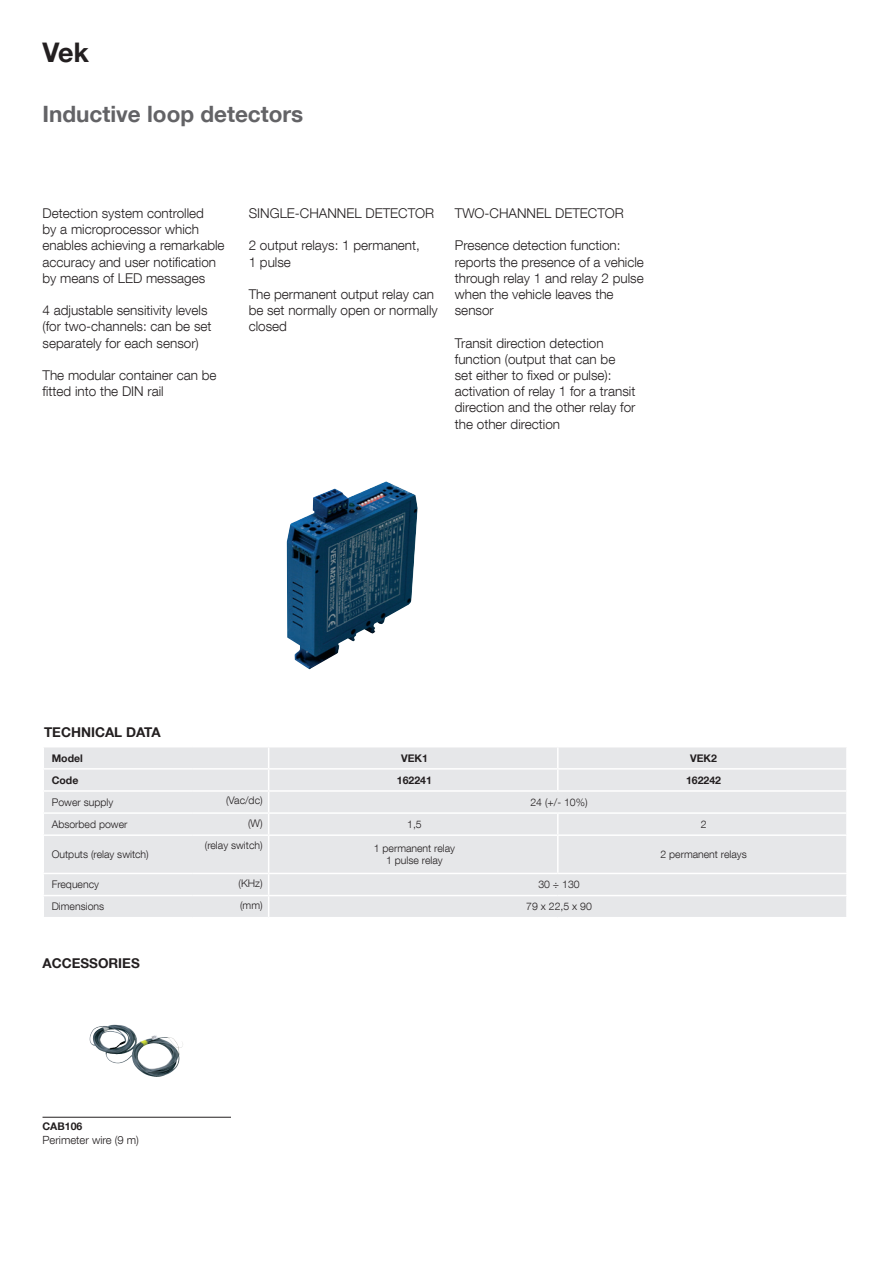
<style>
.page{position:relative;width:893px;height:1263px;background:#fff}
.page>*{position:absolute;margin:0;border:0;box-sizing:border-box;transform-origin:0 0}
.t1{font:700 27px "Helvetica Neue LT Com";color:#231f20}
.t2{font:700 22.5px "Helvetica Neue LT Com";color:#636366}
.t3{font:300 13.5px/16.2px "Helvetica Neue LT Com";color:#231f20}
.t4{font:700 13.5px "Helvetica Neue LT Com";color:#231f20}
.t5{font:300 11.25px "Helvetica Neue LT Com";color:#231f20}
.t6{font:300 10.5px "Helvetica Neue LT Com";color:#231f20}
.t7{font:700 10.5px "Helvetica Neue LT Com";color:#231f20}
</style>
<div class="page">
<img style="left:287px;top:481px;width:131px;height:188px">
<img style="left:90px;top:1025px;width:24px;height:31px">
<hr style="left:43px;top:1117px;width:188px;height:1px;background:#231f20">
<div style="left:44px;top:747px;width:802px;height:170px;background:#e6e7e9"></div>
<hr style="left:557px;top:747px;width:2px;height:21px;background:#fff">
<hr style="left:43px;top:768px;width:149px;height:2px;background:#fff">
<hr style="left:192px;top:768px;width:77px;height:2px;background:#fff">
<hr style="left:269px;top:768px;width:289px;height:2px;background:#fff">
<hr style="left:558px;top:768px;width:290px;height:2px;background:#fff">
<hr style="left:557px;top:770px;width:2px;height:20px;background:#fff">
<hr style="left:43px;top:790px;width:149px;height:2px;background:#fff">
<hr style="left:192px;top:790px;width:77px;height:2px;background:#fff">
<hr style="left:269px;top:790px;width:289px;height:2px;background:#fff">
<hr style="left:558px;top:790px;width:290px;height:2px;background:#fff">
<hr style="left:43px;top:812px;width:149px;height:2px;background:#fff">
<hr style="left:192px;top:812px;width:77px;height:2px;background:#fff">
<hr style="left:269px;top:812px;width:289px;height:2px;background:#fff">
<svg style="left:268px;top:747px;width:1px;height:87px"></svg>
<hr style="left:558px;top:812px;width:290px;height:2px;background:#fff">
<hr style="left:557px;top:814px;width:2px;height:20px;background:#fff">
<hr style="left:43px;top:834px;width:149px;height:2px;background:#fff">
<hr style="left:192px;top:834px;width:77px;height:2px;background:#fff">
<hr style="left:269px;top:834px;width:289px;height:2px;background:#fff">
<hr style="left:268px;top:836px;width:1px;height:37px;background:#fff">
<hr style="left:558px;top:834px;width:290px;height:2px;background:#fff">
<hr style="left:557px;top:836px;width:2px;height:37px;background:#fff">
<hr style="left:43px;top:873px;width:149px;height:1px;background:#fff">
<hr style="left:192px;top:873px;width:77px;height:1px;background:#fff">
<hr style="left:269px;top:873px;width:289px;height:1px;background:#fff">
<hr style="left:558px;top:873px;width:290px;height:1px;background:#fff">
<hr style="left:43px;top:895px;width:149px;height:1px;background:#fff">
<hr style="left:192px;top:895px;width:77px;height:1px;background:#fff">
<hr style="left:269px;top:895px;width:289px;height:1px;background:#fff">
<svg style="left:268px;top:874px;width:1px;height:43px"></svg>
<hr style="left:558px;top:895px;width:290px;height:1px;background:#fff">
<p class="t1" style="left:43px;top:36px;width:48px">Vek</p>
<p class="t2" style="left:43px;top:100px;width:262px">Inductive loop detectors</p>
<p class="t3" style="left:43px;top:205px;width:184px">Detection system controlled<br>by a microprocessor which enables achieving a remarkable accuracy and user notification by means of LED messages</p>
<p class="t3" style="left:43px;top:302px;width:171px">4 adjustable sensitivity levels (for two-channels: can be set separately for each sensor)</p>
<p class="t3" style="left:43px;top:367px;width:176px">The modular container can be fitted into the DIN rail</p>
<p class="t3" style="left:249px;top:205px;width:187px">SINGLE-CHANNEL DETECTOR</p>
<p class="t3" style="left:249px;top:237px;width:173px">2 output relays: 1 permanent,<br>1 pulse</p>
<p class="t3" style="left:249px;top:286px;width:191px">The permanent output relay can be set normally open or normally closed</p>
<p class="t3" style="left:455px;top:205px;width:171px">TWO-CHANNEL DETECTOR</p>
<p class="t3" style="left:455px;top:237px;width:191px">Presence detection function: reports the presence of a vehicle through relay 1 and relay 2 pulse when the vehicle leaves the sensor</p>
<p class="t3" style="left:455px;top:334px;width:182px">Transit direction detection function (output that can be set either to fixed or pulse): activation of relay 1 for a transit direction and the other relay for the other direction</p>
<p class="t4" style="left:44px;top:723px;width:118px">TECHNICAL DATA</p>
<p class="t7" style="left:52px;top:751px;width:33px">Model</p>
<p class="t7" style="left:401px;top:751px;width:28px">VEK1</p>
<p class="t7" style="left:690px;top:751px;width:28px">VEK2</p>
<p class="t7" style="left:52px;top:773px;width:28px">Code</p>
<p class="t7" style="left:397px;top:773px;width:37px">162241</p>
<p class="t7" style="left:686px;top:773px;width:37px">162242</p>
<p class="t6" style="left:52px;top:796px;width:63px">Power supply</p>
<p class="t6" style="left:226px;top:794px;width:38px">(Vac/dc)</p>
<p class="t6" style="left:530px;top:796px;width:59px">24 (+/- 10%)</p>
<p class="t6" style="left:52px;top:818px;width:77px">Absorbed power</p>
<p class="t6" style="left:248px;top:816px;width:16px">(W)</p>
<p class="t6" style="left:407px;top:818px;width:16px">1,5</p>
<p class="t6" style="left:701px;top:818px;width:7px">2</p>
<p class="t6" style="left:52px;top:848px;width:99px">Outputs (relay switch)</p>
<p class="t6" style="left:205px;top:838px;width:59px">(relay switch)</p>
<p class="t6" style="left:374px;top:842px;width:83px">1 permanent relay</p>
<p class="t6" style="left:386px;top:854px;width:58px">1 pulse relay</p>
<p class="t6" style="left:660px;top:848px;width:88px">2 permanent relays</p>
<p class="t6" style="left:52px;top:878px;width:49px">Frequency</p>
<p class="t6" style="left:239px;top:877px;width:26px">(KHz)</p>
<p class="t6" style="left:538px;top:878px;width:43px">30 ÷ 130</p>
<p class="t6" style="left:52px;top:900px;width:54px">Dimensions</p>
<p class="t6" style="left:240px;top:899px;width:24px">(mm)</p>
<p class="t6" style="left:526px;top:900px;width:67px">79 x 22,5 x 90</p>
<p class="t4" style="left:43px;top:955px;width:99px">ACCESSORIES</p>
<p class="t7" style="left:43px;top:1120px;width:41px">CAB106</p>
<p class="t5" style="left:43px;top:1133px;width:98px">Perimeter wire (9 m)</p>
</div>
